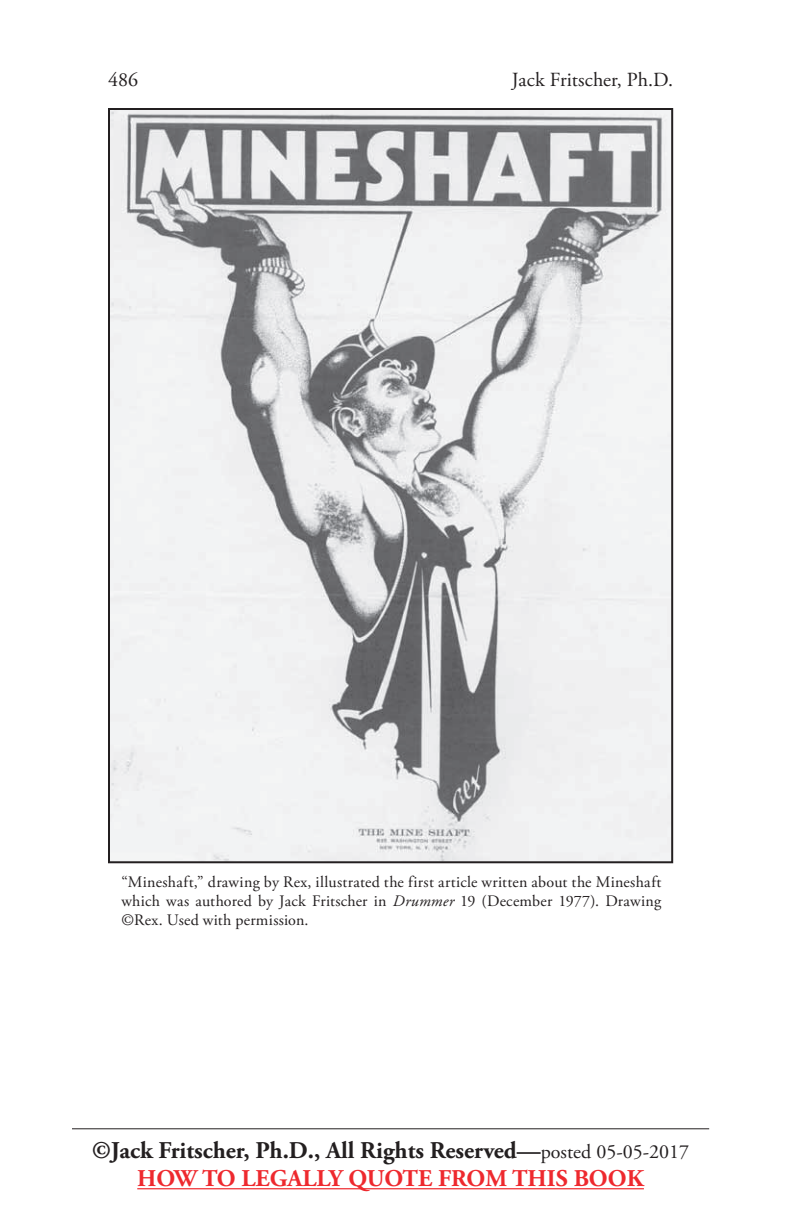
<style>
.page{position:relative;width:792px;height:1224px;background:#fff}
.page>*{position:absolute;margin:0;border:0;box-sizing:border-box;transform-origin:0 0}
.t1{font:700 24px/28.8px "Adobe Garamond Pro";color:#231f20;text-align:center}
.t2{font:20px "Adobe Garamond Pro";letter-spacing:.005em;color:#231f20}
.t3{font:16px/19.2px "Adobe Garamond Pro";letter-spacing:.015em;color:#231f20;text-align:justify}
.s1{font-style:italic}
.s2{font-weight:400;font-size:20px}
.s3{color:#ee292e}
</style>
<div class="page">
<hr style="left:137px;top:1188px;width:507px;height:1px;background:#ee292e">
<hr style="left:72px;top:1128px;width:637px;height:1px;background:#231f20">
<img style="left:111px;top:111px;width:559px;height:749px">
<p class="t2" style="left:108px;top:68px;width:32px">486</p>
<p class="t2" style="left:512px;top:68px;width:163px">Jack Fritscher, Ph.D.</p>
<p class="t3" style="left:122px;top:873px;width:542px">“Mineshaft,” drawing by Rex, illustrated the first article written about the Mineshaft which was authored by Jack Fritscher in <span class="s1">Drummer</span> 19 (December 1977). Drawing ©Rex. Used with permission.</p>
<h1 class="t1" style="left:92px;top:1136px;width:599px">©Jack Fritscher, Ph.D., All Rights Reserved—<span class="s2">posted 05-05-2017<br></span><span class="s3">HOW TO LEGALLY QUOTE FROM THIS BOOK</span></h1>
</div>
